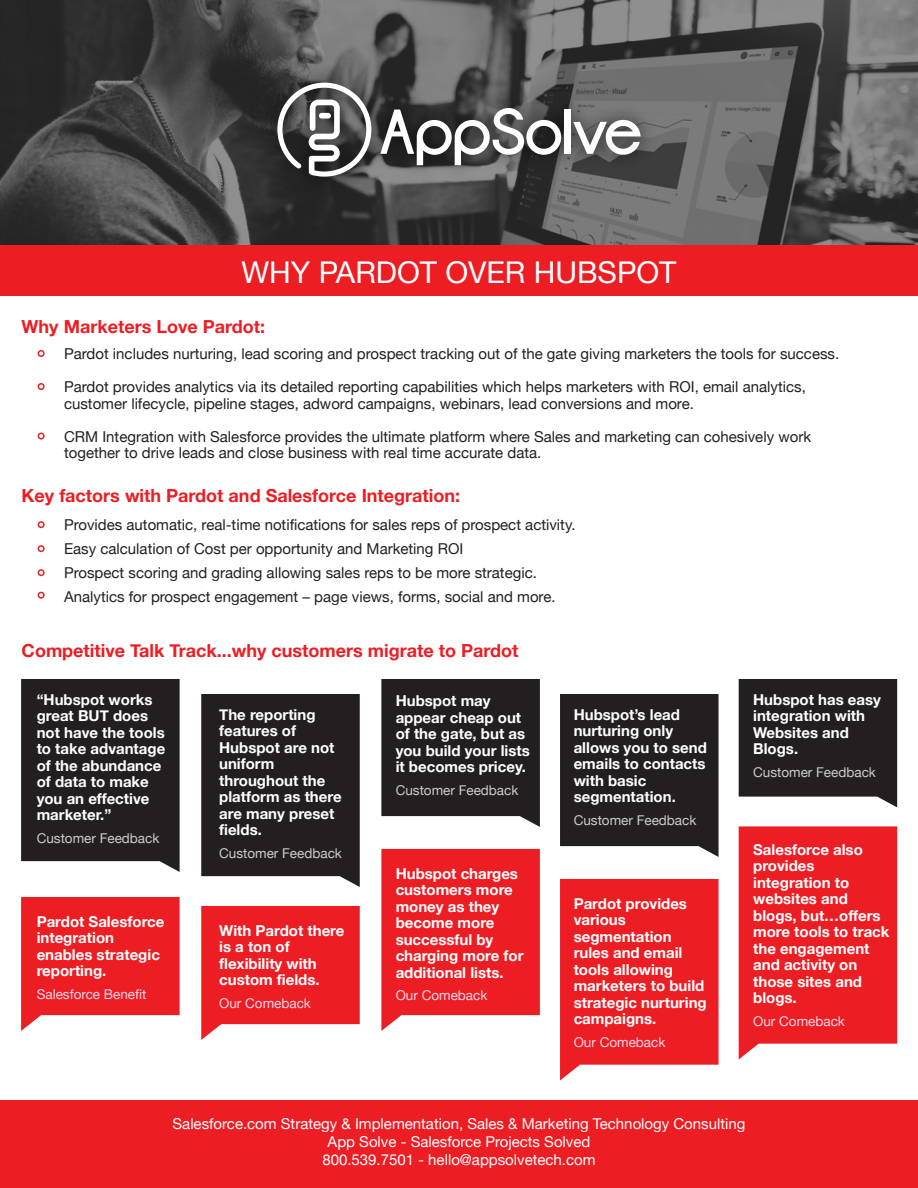
<style>
.page{position:relative;width:918px;height:1188px;background:#fff}
.page>*{position:absolute;margin:0;border:0;box-sizing:border-box;transform-origin:0 0}
.t1{font:30px "Helvetica Neue";color:#fff}
.t2{font:700 18px "Helvetica Neue";color:#ed1d24}
.t3{font:700 15px/16.5px "Helvetica Neue";color:#fff}
.t4{font:15px/24px "Helvetica Neue";color:#231f20}
.t5{font:15px/18px "Helvetica Neue";color:#fff;text-align:center}
.t6{font:13.5px "Helvetica Neue";color:#cccccb}
.t7{font:13.5px "Helvetica Neue";color:#fbd9e8}
</style>
<div class="page">
<svg style="left:0;top:0;width:918px;height:245px;background:#525252"></svg>
<div style="left:21px;top:679px;width:159px;height:193px;background:#231f20"></div>
<div style="left:201px;top:694px;width:159px;height:193px;background:#231f20"></div>
<svg style="left:381px;top:679px;width:159px;height:148px;background:#322f30"></svg>
<div style="left:560px;top:694px;width:159px;height:163px;background:#231f20"></div>
<svg style="left:739px;top:679px;width:158px;height:128px;background:#332f30"></svg>
<svg style="left:21px;top:897px;width:159px;height:134px;background:#ef363c"></svg>
<svg style="left:201px;top:906px;width:159px;height:134px;background:#ef363c"></svg>
<svg style="left:381px;top:849px;width:159px;height:182px;background:#ee3036"></svg>
<svg style="left:560px;top:879px;width:159px;height:202px;background:#ee2e35"></svg>
<div style="left:739px;top:826px;width:158px;height:233px;background:#ed1d24"></div>
<div style="left:0;top:1100px;width:918px;height:88px;background:#ed1d24"></div>
<img style="left:255px;top:60px;width:408px;height:140px">
<svg style="left:277px;top:83px;width:94px;height:94px"></svg>
<svg style="left:380px;top:108px;width:181px;height:57px"></svg>
<div style="left:564px;top:110px;width:7px;height:44px;background:#fff"></div>
<svg style="left:573px;top:120px;width:68px;height:35px"></svg>
<div style="left:0;top:245px;width:918px;height:51px;background:#ed1d24"></div>
<div style="left:38px;top:350px;width:7px;height:7px;border:2px solid #ed1d24;border-radius:50%"></div>
<div style="left:38px;top:383px;width:7px;height:7px;border:2px solid #ed1d24;border-radius:50%"></div>
<div style="left:38px;top:433px;width:7px;height:7px;border:2px solid #ed1d24;border-radius:50%"></div>
<div style="left:38px;top:521px;width:7px;height:7px;border:2px solid #ed1d24;border-radius:50%"></div>
<div style="left:38px;top:545px;width:7px;height:7px;border:2px solid #ed1d24;border-radius:50%"></div>
<div style="left:38px;top:569px;width:7px;height:7px;border:2px solid #ed1d24;border-radius:50%"></div>
<div style="left:38px;top:592px;width:7px;height:7px;border:2px solid #ed1d24;border-radius:50%"></div>
<h1 class="t1" style="left:241px;top:251px;width:437px">WHY PARDOT OVER HUBSPOT</h1>
<p class="t2" style="left:22px;top:312px;width:245px">Why Marketers Love Pardot:</p>
<p class="t4" style="left:64px;top:343px;width:777px">Pardot includes nurturing, lead scoring and prospect tracking out of the gate giving marketers the tools for success.</p>
<p class="t4" style="left:64px;top:379px;width:743px;line-height:16.5px">Pardot provides analytics via its detailed reporting capabilities which helps marketers with ROI, email analytics, customer lifecycle, pipeline stages, adword campaigns, webinars, lead conversions and more.</p>
<p class="t4" style="left:64px;top:429px;width:749px;line-height:16.5px">CRM Integration with Salesforce provides the ultimate platform where Sales and marketing can cohesively work together to drive leads and close business with real time accurate data.</p>
<p class="t2" style="left:22px;top:481px;width:440px">Key factors with Pardot and Salesforce Integration:</p>
<p class="t4" style="left:64px;top:513px;width:513px">Provides automatic, real-time notifications for sales reps of prospect activity.<br>Easy calculation of Cost per opportunity and Marketing ROI<br>Prospect scoring and grading allowing sales reps to be more strategic.<br>Analytics for prospect engagement – page views, forms, social and more.</p>
<p class="t2" style="left:22px;top:636px;width:498px">Competitive Talk Track...why customers migrate to Pardot</p>
<p class="t3" style="left:37px;top:691px;width:130px">“Hubspot works great BUT does not have the tools to take advantage of the abundance of data to make you an effective marketer.”</p>
<p class="t6" style="left:37px;top:828px;width:124px">Customer Feedback</p>
<p class="t3" style="left:396px;top:693px;width:136px">Hubspot may appear cheap out of the gate, but as you build your lists it becomes pricey.</p>
<p class="t6" style="left:396px;top:780px;width:124px">Customer Feedback</p>
<p class="t3" style="left:219px;top:706px;width:124px">The reporting features of<br>Hubspot are not uniform throughout the platform as there are many preset fields.</p>
<p class="t6" style="left:219px;top:843px;width:124px">Customer Feedback</p>
<p class="t3" style="left:37px;top:913px;width:129px">Pardot Salesforce integration enables strategic reporting.</p>
<p class="t7" style="left:37px;top:984px;width:111px">Salesforce Benefit</p>
<p class="t3" style="left:219px;top:922px;width:127px">With Pardot there is a ton of flexibility with custom fields.</p>
<p class="t7" style="left:219px;top:993px;width:93px">Our Comeback</p>
<p class="t3" style="left:396px;top:865px;width:129px">Hubspot charges customers more money as they become more successful by charging more for additional lists.</p>
<p class="t7" style="left:396px;top:985px;width:93px">Our Comeback</p>
<p class="t3" style="left:574px;top:706px;width:135px">Hubspot’s lead nurturing only allows you to send emails to contacts with basic segmentation.</p>
<p class="t6" style="left:574px;top:810px;width:124px">Customer Feedback</p>
<p class="t3" style="left:574px;top:895px;width:135px">Pardot provides various segmentation rules and email tools allowing marketers to build strategic nurturing campaigns.</p>
<p class="t7" style="left:574px;top:1032px;width:93px">Our Comeback</p>
<p class="t3" style="left:753px;top:691px;width:129px">Hubspot has easy integration with<br>Websites and<br>Blogs.</p>
<p class="t6" style="left:753px;top:762px;width:124px">Customer Feedback</p>
<p class="t3" style="left:753px;top:841px;width:138px">Salesforce also provides integration to websites and blogs, but…offers more tools to track the engagement and activity on those sites and blogs.</p>
<p class="t7" style="left:753px;top:1011px;width:93px">Our Comeback</p>
<p class="t5" style="left:173px;top:1116px;width:574px">Salesforce.com Strategy &amp; Implementation, Sales &amp; Marketing Technology Consulting<br>App Solve - Salesforce Projects Solved<br>800.539.7501 - hello@appsolvetech.com</p>
</div>
